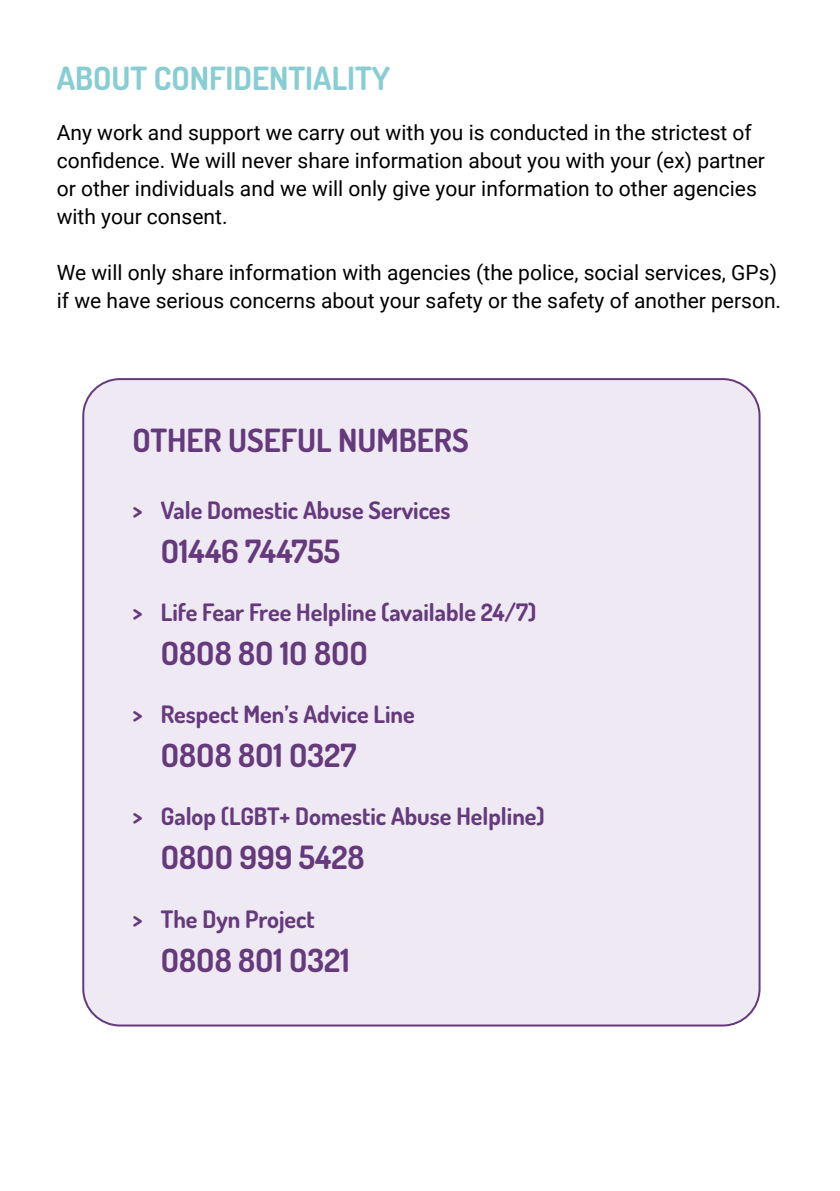
<style>
.page{position:relative;width:840px;height:1191px;background:#fff}
.page>*{position:absolute;margin:0;border:0;box-sizing:border-box;transform-origin:0 0}
.t1{font:700 32px "Dosis";color:#653a7c}
.t2{font:700 32px "Dosis";color:#88cdd3}
.t3{font:700 24px "Dosis";color:#653a7c}
.t4{font:21px/28px "Roboto";color:#000}
</style>
<div class="page">
<div style="left:83px;top:379px;width:676px;height:646px;background:#eee9f2;border-radius:37px"></div>
<h1 class="t2" style="left:57px;top:56px;width:335px">ABOUT CONFIDENTIALITY</h1>
<p class="t4" style="left:57px;top:118px;width:709px">Any work and support we carry out with you is conducted in the strictest of confidence. We will never share information about you with your (ex) partner or other individuals and we will only give your information to other agencies with your consent.</p>
<p class="t4" style="left:57px;top:258px;width:725px">We will only share information with agencies (the police, social services, GPs) if we have serious concerns about your safety or the safety of another person.</p>
<h1 class="t1" style="left:132px;top:418px;width:337px">OTHER USEFUL NUMBERS</h1>
<p class="t3" style="left:132px;top:493px;width:319px">&gt; Vale Domestic Abuse Services</p>
<h1 class="t1" style="left:161px;top:529px;width:180px">O1446 744755</h1>
<p class="t3" style="left:132px;top:595px;width:405px">&gt; Life Fear Free Helpline (available 24/7)</p>
<h1 class="t1" style="left:161px;top:631px;width:208px">O8O8 8O 1O 8OO</h1>
<p class="t3" style="left:132px;top:698px;width:283px">&gt; Respect Men’s Advice Line</p>
<h1 class="t1" style="left:161px;top:733px;width:197px">O8O8 8O1 O327</h1>
<p class="t3" style="left:132px;top:800px;width:413px">&gt; Galop (LGBT+ Domestic Abuse Helpline)</p>
<h1 class="t1" style="left:161px;top:835px;width:205px">O8OO 999 5428</h1>
<p class="t3" style="left:132px;top:902px;width:184px">&gt; The Dyn Project</p>
<h1 class="t1" style="left:161px;top:937px;width:190px">O8O8 8O1 O321</h1>
</div>
